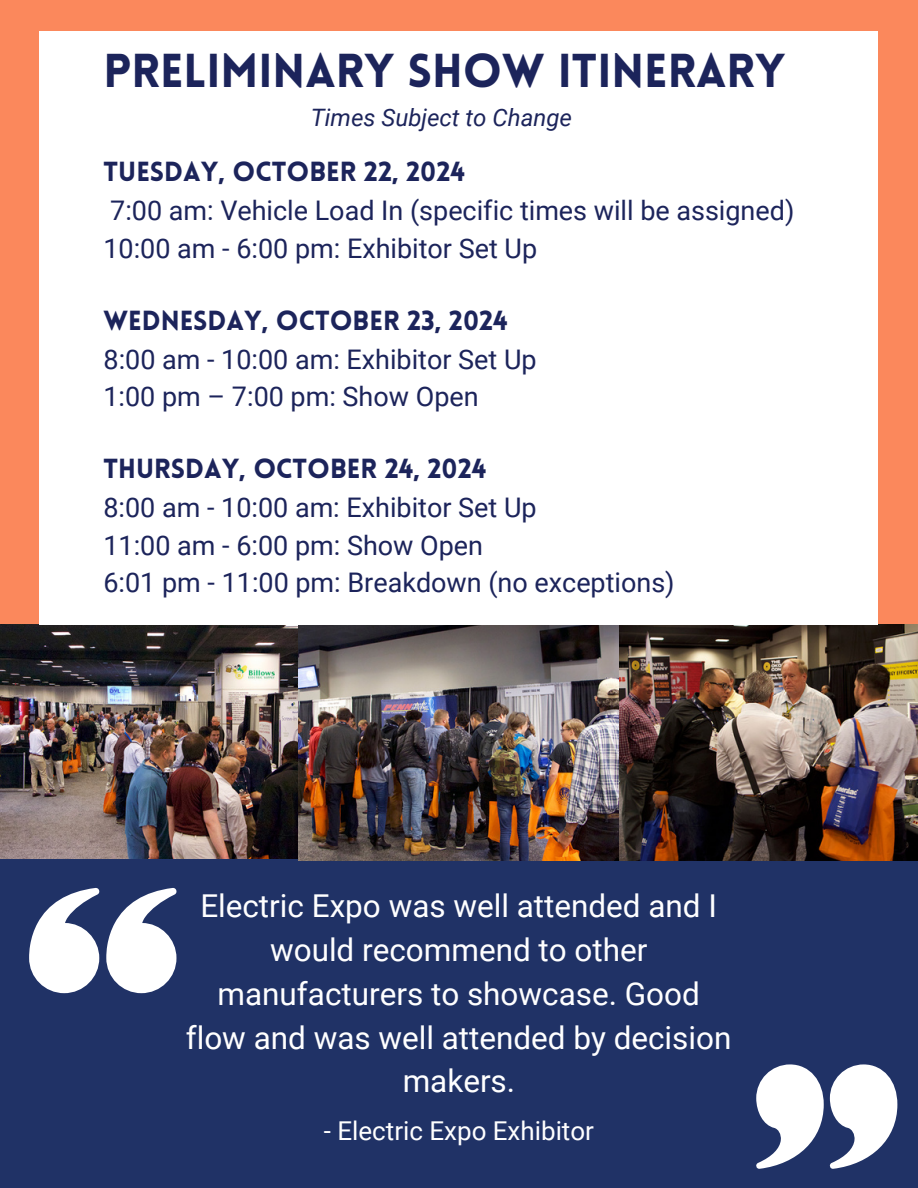
<style>
.page{position:relative;width:918px;height:1188px;background:#fb885c}
.page>*{position:absolute;margin:0;border:0;box-sizing:border-box;transform-origin:0 0}
.t1{font:900 46.5px "Lovelo";color:#1c245b}
.t2{font:31.5px/43.8px "Roboto";color:#fff;text-align:center}
.t3{font:27px "Roboto";color:#1c245b}
.t4{font:900 27px "Lovelo";color:#1c245b}
.t5{font:25.95px "Roboto";color:#fff}
.t6{font:italic 24px "Roboto";color:#1c245b}
</style>
<div class="page">
<img style="left:0;top:625px;width:918px;height:235px">
<div style="left:0;top:860px;width:918px;height:328px;background:#203266"></div>
<svg style="left:29px;top:887px;width:148px;height:106px"></svg>
<svg style="left:756px;top:1064px;width:141px;height:105px"></svg>
<div style="left:40px;top:0;width:838px;height:625px;background:#fff"></div>
<div style="left:0;top:0;width:918px;height:31px;background:#fb885c"></div>
<p class="t1" style="left:104px;top:52px;width:683px">PRELIMINARY SHOW ITINERARY</p>
<p class="t6" style="left:311px;top:103px;width:263px">Times Subject to Change</p>
<p class="t4" style="left:104px;top:161px;width:363px">TUESDAY, OCTOBER 22, 2024</p>
<p class="t3" style="left:110px;top:195px;width:686px">7:00 am: Vehicle Load In (specific times will be assigned)</p>
<p class="t3" style="left:104px;top:233px;width:435px">10:00 am - 6:00 pm: Exhibitor Set Up</p>
<p class="t4" style="left:104px;top:309px;width:406px">WEDNESDAY, OCTOBER 23, 2024</p>
<p class="t3" style="left:104px;top:344px;width:435px">8:00 am - 10:00 am: Exhibitor Set Up</p>
<p class="t3" style="left:104px;top:381px;width:377px">1:00 pm – 7:00 pm: Show Open</p>
<p class="t4" style="left:104px;top:458px;width:384px">THURSDAY, OCTOBER 24, 2024</p>
<p class="t3" style="left:104px;top:492px;width:435px">8:00 am - 10:00 am: Exhibitor Set Up</p>
<p class="t3" style="left:104px;top:530px;width:381px">11:00 am - 6:00 pm: Show Open</p>
<p class="t3" style="left:104px;top:567px;width:573px">6:01 pm - 11:00 pm: Breakdown (no exceptions)</p>
<p class="t2" style="left:186px;top:884px;width:547px">Electric Expo was well attended and I would recommend to other manufacturers to showcase. Good flow and was well attended by decision makers.</p>
<p class="t5" style="left:324px;top:1116px;width:272px">- Electric Expo Exhibitor</p>
</div>
